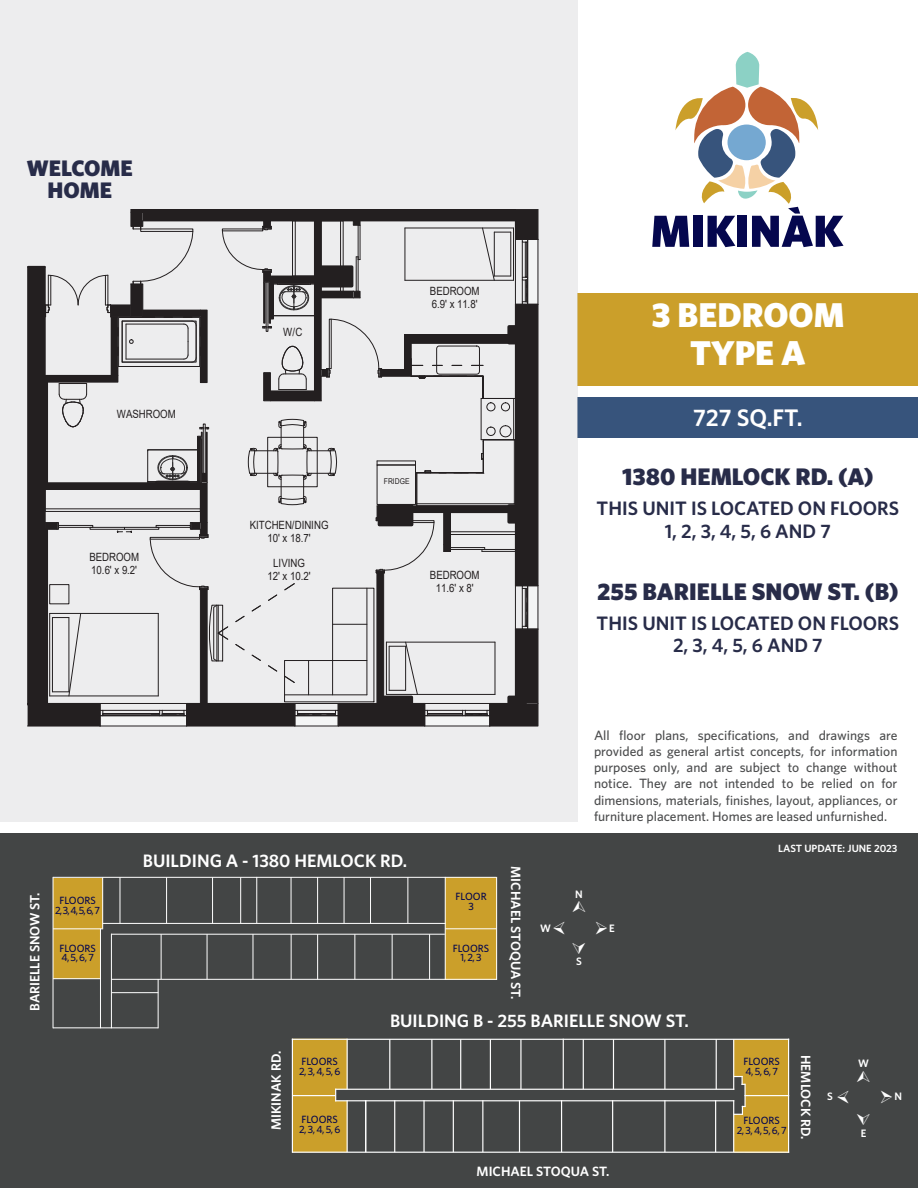
<style>
.page{position:relative;width:918px;height:1188px;background:#fff}
.page>*{position:absolute;margin:0;border:0;box-sizing:border-box;transform-origin:0 0}
.t1{font:900 34.5px/37.5px "Whitney";color:#fff;text-align:center}
.t2{font:900 24px "Whitney";color:#282c49}
.t3{font:600 24px "Whitney";letter-spacing:-.005em;color:#fff}
.t4{font:900 22.5px/22.5px "Whitney";color:#282c49;text-align:center}
.t5{font:600 19.5px/22.5px "Whitney";color:#282c49;text-align:center}
.t6{font:600 18px "Whitney";color:#fff}
.t7{font:500 13.5px/16.2px "Whitney";color:#4b4c4d;text-align:justify}
.t8{font:600 13.5px "Whitney";color:#fff}
.t9{font:11.4px/12.9px "Arial";color:#231f20;text-align:center;scale:.85 1}
.t10{font:600 10.8px "Whitney";color:#fff}
.t11{font:500 10.5px/9.8px "Whitney";color:#05074e;text-align:center}
.t12{font:600 10.5px "Whitney";color:#fff}
.t13{font:7.95px "Arial";color:#231f20;scale:.85 1}
</style>
<div class="page">
<div style="left:0;top:834px;width:918px;height:354px;background:#434545"></div>
<div style="left:578px;top:293px;width:340px;height:93px;background:#cb9f2a"></div>
<div style="left:578px;top:397px;width:340px;height:41px;background:#37547c"></div>
<div style="left:0;top:0;width:578px;height:822px;background:#ededee"></div>
<svg style="left:28px;top:209px;width:511px;height:518px"></svg>
<hr style="left:143px;top:220px;width:372px;height:1px;background:#231f20">
<div style="left:44px;top:529px;width:4px;height:175px;border:1px solid #231f20"></div>
<div style="left:44px;top:382px;width:4px;height:101px;border:1px solid #231f20"></div>
<div style="left:445px;top:877px;width:52px;height:52px;background:#cb9f2a"></div>
<div style="left:445px;top:929px;width:52px;height:50px;background:#cb9f2a"></div>
<div style="left:53px;top:878px;width:50px;height:51px;background:#cb9f2a"></div>
<div style="left:53px;top:929px;width:47px;height:50px;background:#cb9f2a"></div>
<hr style="left:496px;top:877px;width:1px;height:103px;background:#fff">
<hr style="left:111px;top:934px;width:334px;height:1px;background:#fff">
<hr style="left:103px;top:923px;width:343px;height:1px;background:#fff">
<hr style="left:102px;top:877px;width:1px;height:52px;background:#fff">
<hr style="left:120px;top:877px;width:1px;height:46px;background:#fff">
<hr style="left:166px;top:877px;width:1px;height:46px;background:#fff">
<hr style="left:212px;top:877px;width:1px;height:46px;background:#fff">
<hr style="left:240px;top:877px;width:1px;height:46px;background:#fff">
<hr style="left:256px;top:877px;width:1px;height:46px;background:#fff">
<hr style="left:53px;top:877px;width:443px;height:1px;background:#fff">
<hr style="left:445px;top:928px;width:52px;height:1px;background:#fff">
<hr style="left:111px;top:979px;width:386px;height:1px;background:#fff">
<hr style="left:291px;top:877px;width:1px;height:46px;background:#fff">
<hr style="left:317px;top:877px;width:1px;height:46px;background:#fff">
<hr style="left:344px;top:877px;width:1px;height:46px;background:#fff">
<hr style="left:370px;top:877px;width:1px;height:46px;background:#fff">
<hr style="left:407px;top:877px;width:1px;height:46px;background:#fff">
<hr style="left:429px;top:934px;width:1px;height:45px;background:#fff">
<hr style="left:392px;top:934px;width:1px;height:45px;background:#fff">
<hr style="left:354px;top:934px;width:1px;height:45px;background:#fff">
<hr style="left:317px;top:934px;width:1px;height:45px;background:#fff">
<hr style="left:291px;top:934px;width:1px;height:45px;background:#fff">
<hr style="left:253px;top:934px;width:1px;height:45px;background:#fff">
<hr style="left:207px;top:934px;width:1px;height:45px;background:#fff">
<hr style="left:161px;top:934px;width:1px;height:45px;background:#fff">
<hr style="left:111px;top:992px;width:47px;height:1px;background:#fff">
<hr style="left:53px;top:978px;width:47px;height:1px;background:#fff">
<hr style="left:53px;top:928px;width:50px;height:1px;background:#fff">
<hr style="left:53px;top:1027px;width:105px;height:1px;background:#fff">
<hr style="left:158px;top:979px;width:1px;height:49px;background:#fff">
<hr style="left:111px;top:934px;width:1px;height:94px;background:#fff">
<hr style="left:100px;top:929px;width:1px;height:99px;background:#fff">
<hr style="left:53px;top:877px;width:1px;height:151px;background:#fff">
<hr style="left:445px;top:877px;width:1px;height:103px;background:#fff">
<div style="left:745px;top:1096px;width:44px;height:57px;background:#cb9f2a"></div>
<div style="left:745px;top:1039px;width:44px;height:57px;background:#cb9f2a"></div>
<hr style="left:335px;top:1089px;width:399px;height:1px;background:#fff">
<hr style="left:335px;top:1100px;width:399px;height:1px;background:#fff">
<hr style="left:292px;top:1152px;width:497px;height:1px;background:#fff">
<hr style="left:292px;top:1039px;width:497px;height:1px;background:#fff">
<hr style="left:744px;top:1095px;width:45px;height:1px;background:#fff">
<hr style="left:788px;top:1039px;width:1px;height:114px;background:#fff">
<hr style="left:733px;top:1039px;width:1px;height:51px;background:#fff">
<hr style="left:733px;top:1100px;width:1px;height:52px;background:#fff">
<hr style="left:715px;top:1100px;width:1px;height:52px;background:#fff">
<hr style="left:664px;top:1100px;width:1px;height:52px;background:#fff">
<hr style="left:612px;top:1100px;width:1px;height:52px;background:#fff">
<hr style="left:561px;top:1100px;width:1px;height:52px;background:#fff">
<hr style="left:519px;top:1100px;width:1px;height:52px;background:#fff">
<hr style="left:482px;top:1100px;width:1px;height:52px;background:#fff">
<hr style="left:453px;top:1100px;width:1px;height:52px;background:#fff">
<hr style="left:423px;top:1100px;width:2px;height:52px;background:#fff">
<hr style="left:394px;top:1100px;width:1px;height:52px;background:#fff">
<hr style="left:365px;top:1100px;width:1px;height:52px;background:#fff">
<hr style="left:347px;top:1100px;width:1px;height:52px;background:#fff">
<hr style="left:347px;top:1039px;width:1px;height:50px;background:#fff">
<hr style="left:389px;top:1039px;width:1px;height:50px;background:#fff">
<hr style="left:431px;top:1039px;width:1px;height:50px;background:#fff">
<hr style="left:460px;top:1039px;width:1px;height:50px;background:#fff">
<hr style="left:490px;top:1039px;width:1px;height:50px;background:#fff">
<hr style="left:520px;top:1039px;width:2px;height:50px;background:#fff">
<hr style="left:583px;top:1039px;width:1px;height:50px;background:#fff">
<hr style="left:613px;top:1039px;width:1px;height:50px;background:#fff">
<hr style="left:664px;top:1039px;width:1px;height:50px;background:#fff">
<hr style="left:716px;top:1039px;width:1px;height:50px;background:#fff">
<hr style="left:563px;top:1039px;width:1px;height:50px;background:#fff">
<div style="left:293px;top:1039px;width:54px;height:113px;background:#cb9f2a"></div>
<hr style="left:292px;top:1095px;width:44px;height:1px;background:#fff">
<hr style="left:292px;top:1039px;width:1px;height:114px;background:#fff">
<hr style="left:744px;top:1084px;width:2px;height:23px;background:#fff">
<svg style="left:734px;top:1039px;width:43px;height:46px"></svg>
<svg style="left:734px;top:1106px;width:26px;height:47px"></svg>
<svg style="left:652px;top:52px;width:192px;height:195px"></svg>
<h3 class="t4" style="left:27px;top:156px;width:107px">WELCOME<br>HOME</h3>
<p class="t9" style="left:117px;top:408px;width:71px">WASHROOM</p>
<p class="t9" style="left:89px;top:551px;width:60px;text-align:left">BEDROOM<br>10.6' x 9.2'</p>
<p class="t9" style="left:283px;top:325px;width:24px">W/C</p>
<p class="t9" style="left:430px;top:285px;width:60px;text-align:left">BEDROOM<br>6.9' x 11.8'</p>
<p class="t9" style="left:250px;top:518px;width:94px">KITCHEN/DINING<br>10' x 18.7'</p>
<p class="t9" style="left:268px;top:557px;width:52px">LIVING<br>12' x 10.2'</p>
<p class="t13" style="left:384px;top:476px;width:32px">FRIDGE</p>
<p class="t9" style="left:430px;top:568px;width:60px">BEDROOM<br>11.6' x 8'</p>
<h1 class="t1" style="left:651px;top:296px;width:195px">3 BEDROOM<br>TYPE A</h1>
<h2 class="t3" style="left:693px;top:403px;width:111px">727 SQ.FT.</h2>
<h2 class="t2" style="left:622px;top:462px;width:253px">1380 HEMLOCK RD. (A)</h2>
<h3 class="t5" style="left:597px;top:497px;width:304px">THIS UNIT IS LOCATED ON FLOORS<br>1, 2, 3, 4, 5, 6 AND 7</h3>
<h2 class="t2" style="left:597px;top:577px;width:303px">255 BARIELLE SNOW ST. (B)</h2>
<h3 class="t5" style="left:597px;top:611px;width:304px">THIS UNIT IS LOCATED ON FLOORS<br>2, 3, 4, 5, 6 AND 7</h3>
<p class="t8" style="left:27px;top:1011px;width:120px;rotate:-90deg">BARIELLE SNOW ST.</p>
<p class="t11" style="left:55px;top:895px;width:47px">FLOORS<br>2,3, 4, 5, 6, 7</p>
<p class="t11" style="left:59px;top:943px;width:38px;text-align:left">FLOORS<br>4, 5, 6, 7</p>
<h3 class="t6" style="left:143px;top:849px;width:266px">BUILDING A - 1380 HEMLOCK RD.</h3>
<p class="t11" style="left:456px;top:891px;width:33px">FLOOR<br>3</p>
<p class="t11" style="left:453px;top:943px;width:38px">FLOORS<br>1, 2, 3</p>
<p class="t8" style="left:524px;top:866px;width:134px;rotate:90deg">MICHAEL STOQUA ST.</p>
<p class="t7" style="left:594px;top:727px;width:305px">All floor plans, specifications, and drawings are provided as general artist concepts, for information purposes only, and are subject to change without notice. They are not intended to be relied on for dimensions, materials, finishes, layout, appliances, or furniture placement. Homes are leased unfurnished.</p>
<p class="t10" style="left:575px;top:888px;width:9px">N</p>
<p class="t10" style="left:540px;top:922px;width:12px">W</p>
<p class="t10" style="left:609px;top:922px;width:7px">E</p>
<p class="t10" style="left:576px;top:954px;width:7px">S</p>
<p class="t12" style="left:778px;top:842px;width:121px">LAST UPDATE: JUNE 2023</p>
<h3 class="t6" style="left:390px;top:1010px;width:300px">BUILDING B - 255 BARIELLE SNOW ST.</h3>
<p class="t8" style="left:268px;top:1130px;width:80px;rotate:-90deg">MIKINAK RD.</p>
<p class="t11" style="left:299px;top:1056px;width:43px;text-align:left">FLOORS<br>2, 3, 4, 5, 6</p>
<p class="t11" style="left:743px;top:1056px;width:38px;text-align:left">FLOORS<br>4, 5, 6, 7</p>
<p class="t11" style="left:299px;top:1114px;width:43px;text-align:left">FLOORS<br>2, 3, 4, 5, 6</p>
<p class="t11" style="left:737px;top:1115px;width:51px">FLOORS<br>2, 3, 4, 5, 6, 7</p>
<p class="t8" style="left:477px;top:1163px;width:134px">MICHAEL STOQUA ST.</p>
<p class="t8" style="left:814px;top:1055px;width:86px;rotate:90deg">HEMLOCK RD.</p>
<p class="t10" style="left:858px;top:1057px;width:12px">W</p>
<p class="t10" style="left:827px;top:1090px;width:7px">S</p>
<p class="t10" style="left:894px;top:1090px;width:9px">N</p>
<p class="t10" style="left:861px;top:1126px;width:7px">E</p>
</div>
